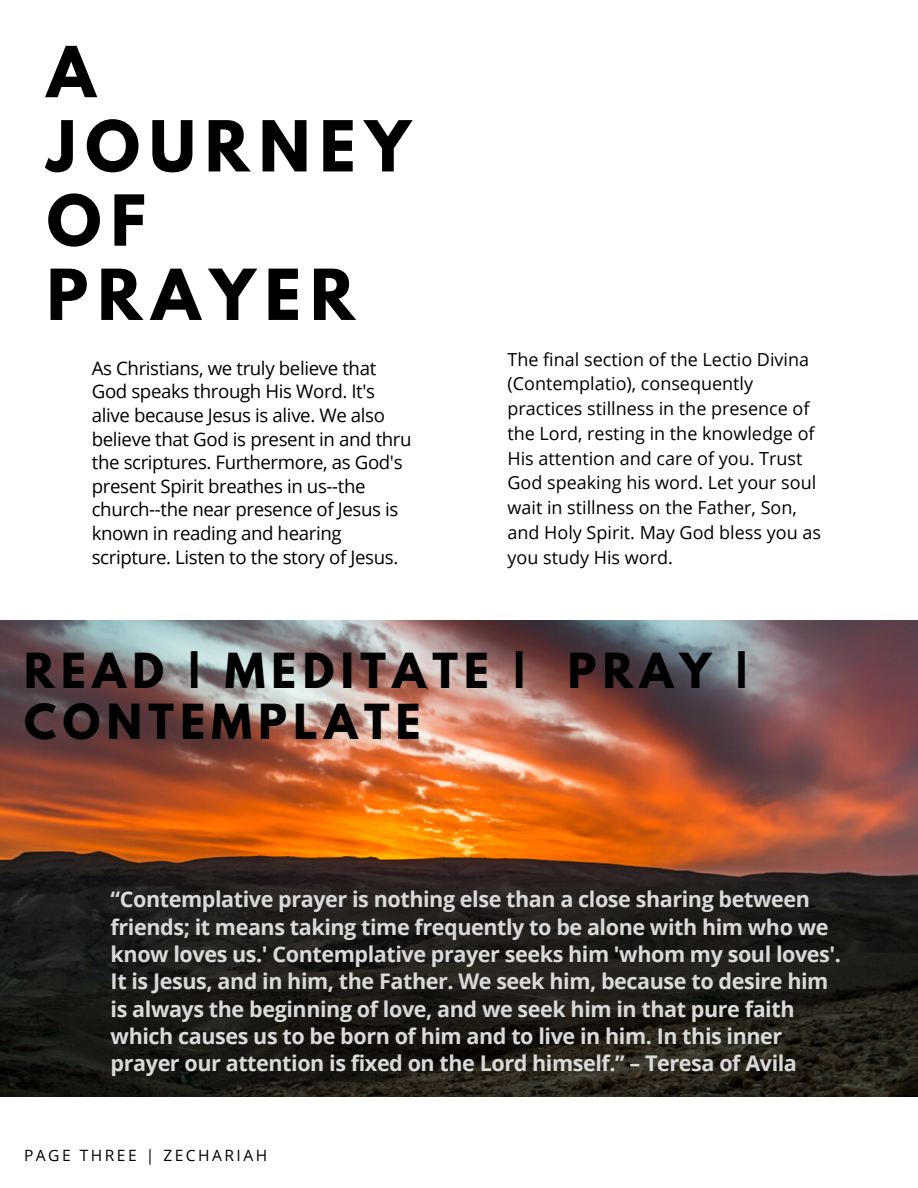
<style>
.page{position:relative;width:918px;height:1188px;background:#fff}
.page>*{position:absolute;margin:0;border:0;box-sizing:border-box;transform-origin:0 0}
.t1{font:700 62.25px/74.2px "League Spartan";letter-spacing:.15em;color:#000}
.t2{font:700 42.75px/51px "League Spartan";letter-spacing:.15em;color:#000}
.t3{font:700 21.6px/27.3px "Open Sans";letter-spacing:-.02em;color:#d9d9d9}
.t4{font:18.75px/23.7px "Open Sans";letter-spacing:-.02em;color:#000}
.t5{font:18px/24.8px "Open Sans";color:#000}
.t6{font:15.6px "Open Sans";letter-spacing:.16em;color:#000}
</style>
<div class="page">
<img style="left:0;top:621px;width:918px;height:475px">
<h1 class="t1" style="left:47px;top:43px;width:366px">A<br>JOURNEY<br>OF<br>PRAYER</h1>
<p class="t4" style="left:92px;top:356px;width:321px">As Christians, we truly believe that God speaks through His Word. It's alive because Jesus is alive. We also believe that God is present in and thru the scriptures. Furthermore, as God's present Spirit breathes in us--the church--the near presence of Jesus is known in reading and hearing scripture. Listen to the story of Jesus.</p>
<p class="t5" style="left:507px;top:346px;width:315px">The final section of the Lectio Divina (Contemplatio), consequently practices stillness in the presence of the Lord, resting in the knowledge of His attention and care of you. Trust God speaking his word. Let your soul wait in stillness on the Father, Son, and Holy Spirit. May God bless you as you study His word.</p>
<h2 class="t2" style="left:24px;top:651px;width:725px">READ | MEDITATE | PRAY |<br>CONTEMPLATE</h2>
<p class="t3" style="left:111px;top:885px;width:732px">“Contemplative prayer is nothing else than a close sharing between friends; it means taking time frequently to be alone with him who we know loves us.' Contemplative prayer seeks him 'whom my soul loves'.<br>It is Jesus, and in him, the Father. We seek him, because to desire him is always the beginning of love, and we seek him in that pure faith which causes us to be born of him and to live in him. In this inner prayer our attention is fixed on the Lord himself.” – Teresa of Avila</p>
<p class="t6" style="left:24px;top:1144px;width:245px">PAGE THREE | ZECHARIAH</p>
</div>
